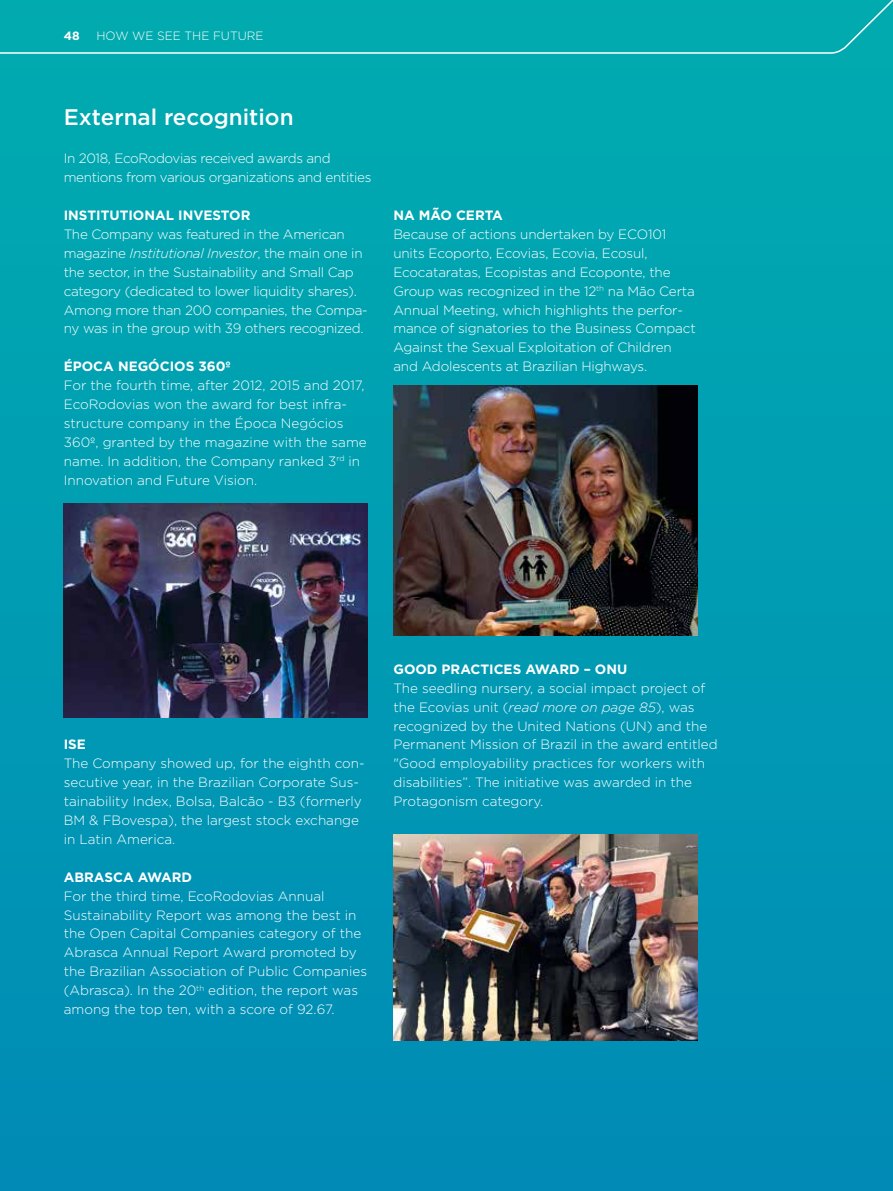
<style>
.page{position:relative;width:893px;height:1191px;background:#fff}
.page>*{position:absolute;margin:0;border:0;box-sizing:border-box;transform-origin:0 0}
.t1{font:500 22.5px "Gotham";color:#fff}
.t2{font:300 13.5px/18.9px "Gotham";letter-spacing:-.01em;color:#fff}
.t3{font:700 13.5px "Gotham";color:#fff}
.t4{font:300 12px "Gotham";color:#fff}
.t5{font:700 12px "Gotham";color:#fff}
.s1{font-style:italic}
</style>
<div class="page">
<div style="left:0;top:0;width:893px;height:1191px;background:linear-gradient(to bottom,#00acb0,#008bb6)"></div>
<img style="left:393px;top:834px;width:304px;height:206px">
<img style="left:393px;top:386px;width:304px;height:250px">
<img style="left:64px;top:503px;width:304px;height:214px">
<div style="left:0;top:0;width:893px;height:54px;background:#00aaaf"></div>
<p class="t5" style="left:64px;top:28px;width:17px">48</p>
<p class="t4" style="left:97px;top:29px;width:169px">HOW WE SEE THE FUTURE</p>
<h1 class="t1" style="left:64px;top:103px;width:231px">External recognition</h1>
<p class="t2" style="left:64px;top:149px;width:309px">In 2018, EcoRodovias received awards and mentions from various organizations and entities</p>
<p class="t3" style="left:64px;top:206px;width:188px">INSTITUTIONAL INVESTOR</p>
<p class="t2" style="left:64px;top:224px;width:306px">The Company was featured in the American magazine <span class="s1">Institutional Investor</span>, the main one in the sector, in the Sustainability and Small Cap category (dedicated to lower liquidity shares).<br>Among more than 200 companies, the Compa&shy;ny was in the group with 39 others recognized.</p>
<p class="t3" style="left:64px;top:357px;width:169px">ÉPOCA NEGÓCIOS 360º</p>
<p class="t2" style="left:64px;top:375px;width:304px">For the fourth time, after 2012, 2015 and 2017, EcoRodovias won the award for best infra&shy;structure company in the Época Negócios 360º, granted by the magazine with the same name. In addition, the Company ranked 3<sup>rd</sup> in Innovation and Future Vision.</p>
<p class="t3" style="left:393px;top:206px;width:111px">NA MÃO CERTA</p>
<p class="t2" style="left:393px;top:224px;width:304px">Because of actions undertaken by ECO101 units Ecoporto, Ecovias, Ecovia, Ecosul, Ecocataratas, Ecopistas and Ecoponte, the Group was recognized in the 12<sup>th</sup> na Mão Certa Annual Meeting, which highlights the perfor&shy;mance of signatories to the Business Compact Against the Sexual Exploitation of Children and Adolescents at Brazilian Highways.</p>
<p class="t3" style="left:64px;top:735px;width:24px">ISE</p>
<p class="t2" style="left:64px;top:753px;width:302px">The Company showed up, for the eighth con&shy;secutive year, in the Brazilian Corporate Sus&shy;tainability Index, Bolsa, Balcão - B3 (formerly BM &amp; FBovespa), the largest stock exchange in Latin America.</p>
<p class="t3" style="left:64px;top:868px;width:130px">ABRASCA AWARD</p>
<p class="t2" style="left:64px;top:886px;width:305px">For the third time, EcoRodovias Annual Sustainability Report was among the best in the Open Capital Companies category of the Abrasca Annual Report Award promoted by the Brazilian Association of Public Companies (Abrasca). In the 20<sup>th</sup> edition, the report was among the top ten, with a score of 92.67.</p>
<p class="t3" style="left:393px;top:660px;width:235px">GOOD PRACTICES AWARD – ONU</p>
<p class="t2" style="left:393px;top:678px;width:326px">The seedling nursery, a social impact project of the Ecovias unit (<span class="s1">read more on page 85</span>), was recognized by the United Nations (UN) and the Permanent Mission of Brazil in the award entitled "Good employability practices for workers with disabilities”. The initiative was awarded in the Protagonism category.</p>
</div>
